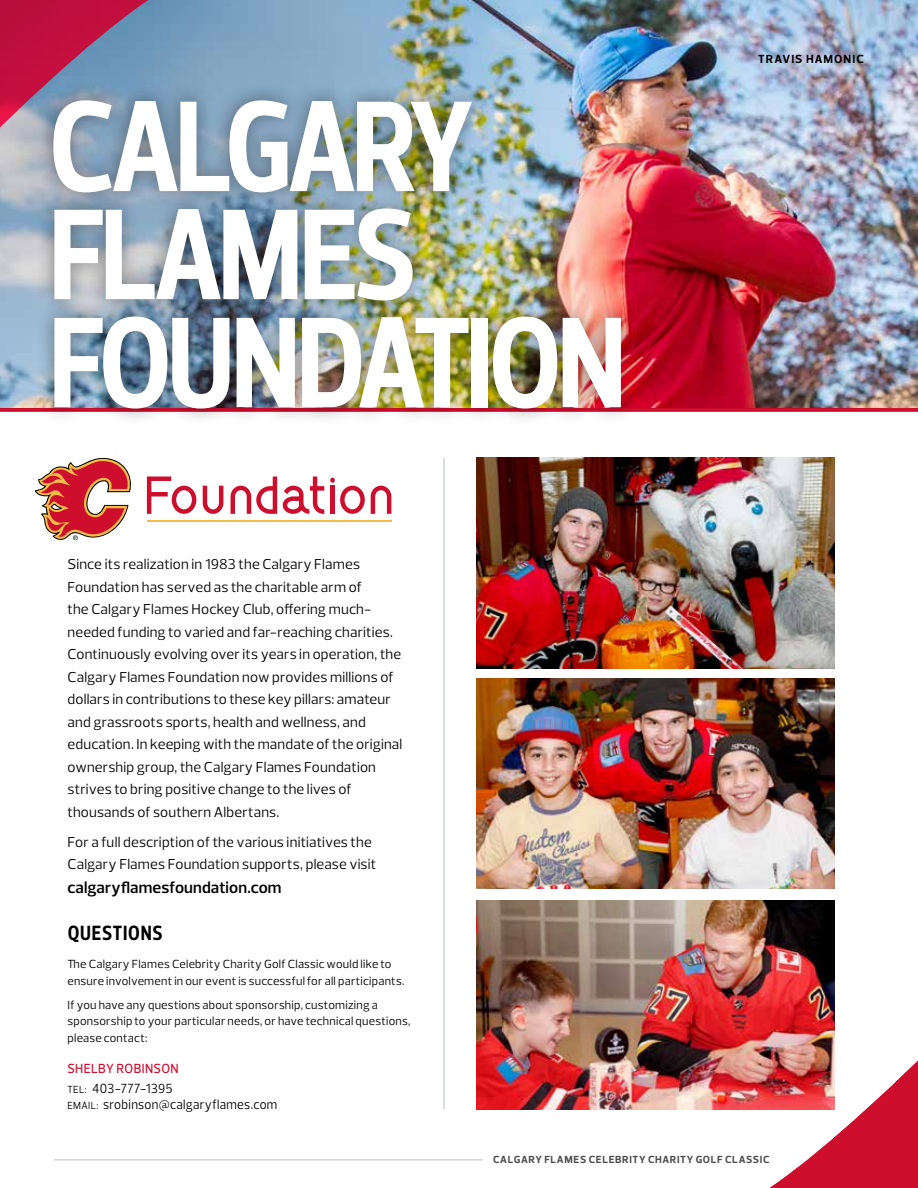
<style>
.page{position:relative;width:918px;height:1188px;background:#fff}
.page>*{position:absolute;margin:0;border:0;box-sizing:border-box;transform-origin:0 0}
.t1{font:700 131.55px/108.1px "Prelo Condensed";letter-spacing:-.035em;color:#fff}
.t2{font:700 21px "Prelo Condensed";letter-spacing:.035em;color:#000}
.t3{font:600 16.5px "Prelo";letter-spacing:.01em;color:#000}
.t4{font:14.7px/22.5px "Prelo";letter-spacing:.01em;color:#000}
.t5{font:13.5px "Prelo";letter-spacing:.025em;color:#000;scale:.93 1}
.t6{font:500 13.5px/19.5px "Prelo";letter-spacing:.025em;color:#ce0e2d;scale:.93 1}
.t7{font:12px/16.5px "Prelo";letter-spacing:.02em;color:#000}
.t8{font:700 12px "Prelo";letter-spacing:.085em;color:#000}
.t9{font:700 10.5px "Prelo";letter-spacing:.06em;color:#4d4d4f}
.s1{font-weight:400;font-size:10.5px;color:#000}
.s2{font-weight:400;color:#000}
.s3{font-size:10.5px}
</style>
<div class="page">
<hr style="left:54px;top:1159px;width:429px;height:2px;background:#d1d3d4">
<img style="left:476px;top:458px;width:359px;height:210px">
<img style="left:476px;top:900px;width:359px;height:209px">
<img style="left:476px;top:679px;width:359px;height:209px">
<hr style="left:443px;top:458px;width:2px;height:651px;background:#d1d3d4">
<svg style="left:35px;top:458px;width:96px;height:82px"></svg>
<hr style="left:147px;top:520px;width:245px;height:2px;background:#f3bd48">
<svg style="left:147px;top:476px;width:49px;height:38px"></svg>
<svg style="left:203px;top:486px;width:20px;height:28px"></svg>
<svg style="left:231px;top:476px;width:46px;height:38px"></svg>
<svg style="left:330px;top:478px;width:35px;height:36px"></svg>
<svg style="left:371px;top:486px;width:20px;height:28px"></svg>
<svg style="left:283px;top:476px;width:41px;height:38px"></svg>
<div style="left:0;top:407px;width:918px;height:5px;background:#ce0e2d"></div>
<img style="left:0;top:0;width:918px;height:408px">
<svg style="left:0;top:0;width:148px;height:127px"></svg>
<svg style="left:770px;top:1061px;width:148px;height:127px"></svg>
<div style="left:35px;top:82px;width:605px;height:345px;background:#000;opacity:.4"></div>
<h1 class="t1" style="left:49px;top:94px;width:579px">CALGARY<br>FLAMES<br>FOUNDATION</h1>
<p class="t4" style="left:68px;top:553px;width:336px">Since its realization in 1983 the Calgary Flames Foundation has served as the charitable arm of<br>the Calgary Flames Hockey Club, offering much&shy;needed funding to varied and far-reaching charities.<br>Continuously evolving over its years in operation, the Calgary Flames Foundation now provides millions of dollars in contributions to these key pillars: amateur and grassroots sports, health and wellness, and education. In keeping with the mandate of the original ownership group, the Calgary Flames Foundation strives to bring positive change to the lives of thousands of southern Albertans.</p>
<p class="t4" style="left:68px;top:831px;width:310px">For a full description of the various initiatives the<br>Calgary Flames Foundation supports, please visit</p>
<p class="t3" style="left:68px;top:878px;width:216px">calgaryflamesfoundation.com</p>
<h2 class="t2" style="left:68px;top:920px;width:97px">QUESTIONS</h2>
<p class="t7" style="left:68px;top:956px;width:338px">The Calgary Flames Celebrity Charity Golf Classic would like to ensure involvement in our event is successful for all participants.</p>
<p class="t7" style="left:68px;top:996px;width:345px">If you have any questions about sponsorship, customizing a sponsorship to your particular needs, or have technical questions, please contact:</p>
<p class="t6" style="left:68px;top:1059px;width:121px">SHELBY ROBINSON<br><span class="s1">TEL:</span> <span class="s2">403-777-1395</span></p>
<p class="t5" style="left:68px;top:1096px;width:227px"><span class="s3">EMAIL:</span> srobinson@calgaryflames.com</p>
<p class="t8" style="left:758px;top:51px;width:107px">TRAVIS HAMONIC</p>
<p class="t9" style="left:493px;top:1153px;width:278px">CALGARY FLAMES CELEBRITY CHARITY GOLF CLASSIC</p>
</div>
